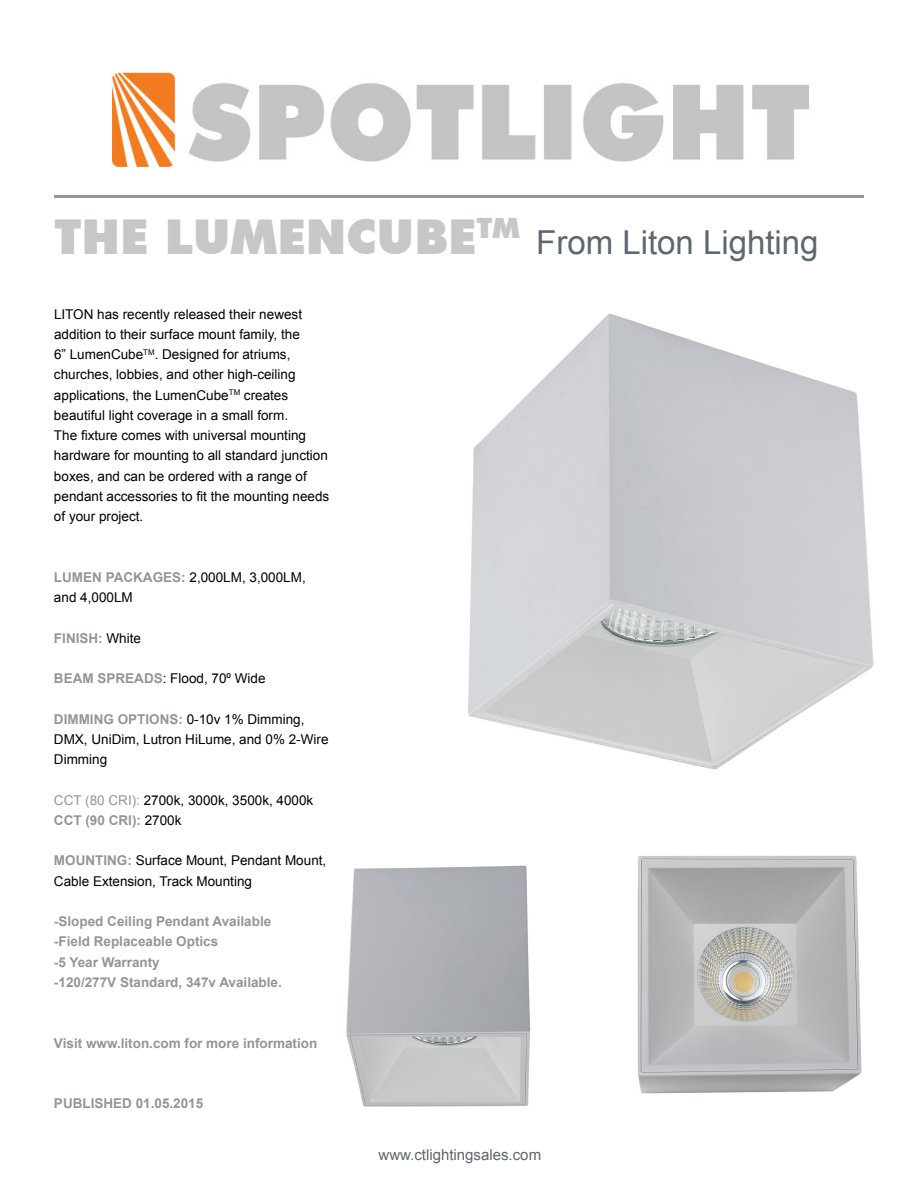
<style>
.page{position:relative;width:918px;height:1188px;background:#fff}
.page>*{position:absolute;margin:0;border:0;box-sizing:border-box;transform-origin:0 0}
.t1{font:900 48px "Futura BT";color:#c5c7c9}
.t2{font:33px "Arial";color:#5c676f}
.t3{font:15px "Arial";color:#5c676f}
.t4{font:13.5px/20.2px "Arial";color:#000}
.t5{font:700 13.5px/20.2px "Arial";color:#939598}
.s1{font-weight:700;color:#939598}
.s2{font-weight:400;color:#000}
.s3{color:#939598}
</style>
<div class="page">
<img style="left:110px;top:72px;width:699px;height:96px">
<hr style="left:54px;top:195px;width:810px;height:3px;background:#939598">
<img style="left:468px;top:314px;width:406px;height:456px">
<img style="left:346px;top:865px;width:184px;height:242px">
<img style="left:637px;top:855px;width:225px;height:239px">
<h1 class="t1" style="left:54px;top:208px;width:467px">THE LUMENCUBE<sup>TM</sup></h1>
<p class="t4" style="left:54px;top:304px;width:277px">LITON has recently released their newest addition to their surface mount family, the<br>6” LumenCube<sup>TM</sup>. Designed for atriums, churches, lobbies, and other high-ceiling applications, the LumenCube<sup>TM</sup> creates beautiful light coverage in a small form.<br>The fixture comes with universal mounting hardware for mounting to all standard junction boxes, and can be ordered with a range of pendant accessories to fit the mounting needs of your project.</p>
<p class="t4" style="left:54px;top:567px;width:253px"><span class="s1">LUMEN PACKAGES:</span> 2,000LM, 3,000LM, and 4,000LM</p>
<p class="t5" style="left:54px;top:628px;width:89px">FINISH: <span class="s2">White</span></p>
<p class="t4" style="left:54px;top:668px;width:213px"><span class="s1">BEAM SPREADS</span>: Flood, 70⁰ Wide</p>
<p class="t4" style="left:54px;top:709px;width:276px"><span class="s1">DIMMING OPTIONS:</span> 0-10v 1% Dimming,<br>DMX, UniDim, Lutron HiLume, and 0% 2-Wire<br>Dimming</p>
<p class="t4" style="left:54px;top:790px;width:261px"><span class="s3">CCT (80 CRI):</span> 2700k, 3000k, 3500k, 4000k<br><span class="s1">CCT (90 CRI):</span> 2700k</p>
<p class="t4" style="left:54px;top:850px;width:274px"><span class="s1">MOUNTING:</span> Surface Mount, Pendant Mount,<br>Cable Extension, Track Mounting</p>
<p class="t5" style="left:54px;top:911px;width:229px">-Sloped Ceiling Pendant Available -Field Replaceable Optics<br>-5 Year Warranty<br>-120/277V Standard, 347v Available.</p>
<h2 class="t2" style="left:536px;top:220px;width:284px">From Liton Lighting</h2>
<p class="t5" style="left:54px;top:1033px;width:265px">Visit www.liton.com for more information</p>
<p class="t5" style="left:54px;top:1094px;width:151px">PUBLISHED 01.05.2015</p>
<p class="t3" style="left:379px;top:1144px;width:164px">www.ctlightingsales.com</p>
</div>
